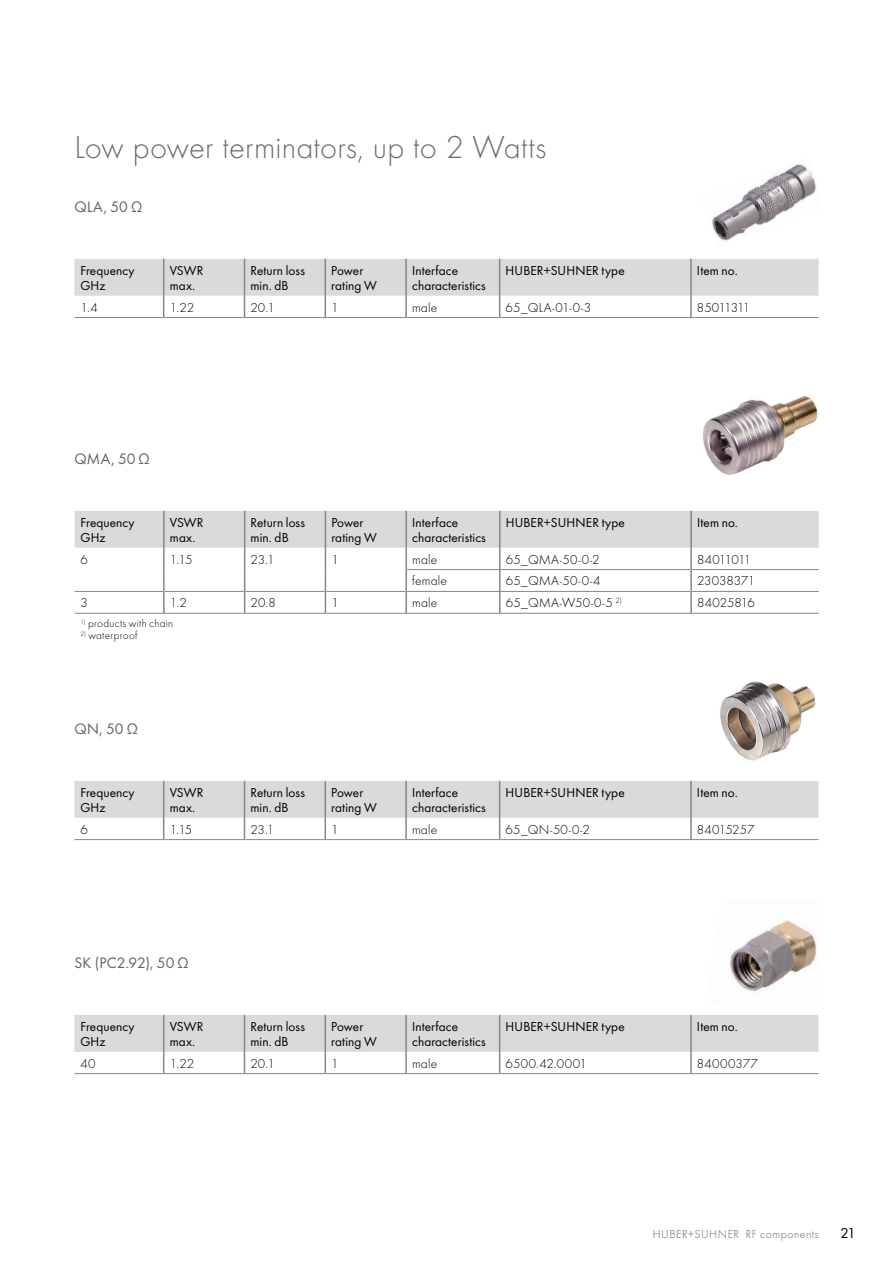
<style>
.page{position:relative;width:893px;height:1263px;background:#fff}
.page>*{position:absolute;margin:0;border:0;box-sizing:border-box;transform-origin:0 0}
.t1{font:300 33px "Futura";letter-spacing:.005em;color:#706f6f}
.t2{font:15.75px "Futura Boo";letter-spacing:.01em;color:#646363}
.t3{font:15px "Futura Boo";color:#000}
.t4{font:13.5px/15px "Futura Boo";letter-spacing:.01em;color:#000}
.t5{font:300 13.5px "Futura";letter-spacing:.01em;color:#000}
.t6{font:300 13.5px "Futura";letter-spacing:-.07em;color:#000}
.t7{font:300 13.5px "Futura";letter-spacing:-.055em;color:#000}
.t8{font:300 13.5px "Futura";letter-spacing:-.01em;color:#000}
.t9{font:300 12px "Futura";letter-spacing:.035em;color:#646363}
.t10{font:300 11.25px "Futura";letter-spacing:.03em;color:#000}
</style>
<div class="page">
<img style="left:712px;top:164px;width:105px;height:77px">
<img style="left:702px;top:396px;width:115px;height:79px">
<img style="left:720px;top:681px;width:96px;height:80px">
<img style="left:730px;top:920px;width:87px;height:72px">
<svg style="left:74px;top:259px;width:745px;height:58px"></svg>
<hr style="left:690px;top:296px;width:2px;height:21px;background:#878787">
<hr style="left:405px;top:259px;width:2px;height:37px;background:#878787">
<hr style="left:405px;top:296px;width:2px;height:21px;background:#878787">
<hr style="left:74px;top:317px;width:90px;height:1px;background:#878787">
<hr style="left:164px;top:317px;width:80px;height:1px;background:#878787">
<hr style="left:244px;top:317px;width:81px;height:1px;background:#878787">
<hr style="left:325px;top:317px;width:81px;height:1px;background:#878787">
<hr style="left:406px;top:317px;width:94px;height:1px;background:#878787">
<hr style="left:500px;top:317px;width:191px;height:1px;background:#878787">
<hr style="left:691px;top:317px;width:128px;height:1px;background:#878787">
<hr style="left:75px;top:613px;width:89px;height:1px;background:#878787">
<hr style="left:164px;top:613px;width:81px;height:1px;background:#878787">
<hr style="left:245px;top:613px;width:80px;height:1px;background:#878787">
<hr style="left:325px;top:613px;width:81px;height:1px;background:#878787">
<hr style="left:406px;top:613px;width:94px;height:1px;background:#878787">
<hr style="left:500px;top:613px;width:191px;height:1px;background:#878787">
<hr style="left:691px;top:613px;width:128px;height:1px;background:#878787">
<svg style="left:75px;top:511px;width:744px;height:102px"></svg>
<hr style="left:499px;top:592px;width:2px;height:21px;background:#878787">
<hr style="left:690px;top:591px;width:2px;height:22px;background:#878787">
<hr style="left:407px;top:569px;width:93px;height:1px;background:#878787">
<hr style="left:407px;top:591px;width:93px;height:1px;background:#878787">
<hr style="left:405px;top:511px;width:2px;height:37px;background:#878787">
<hr style="left:405px;top:548px;width:2px;height:21px;background:#878787">
<hr style="left:405px;top:569px;width:2px;height:22px;background:#878787">
<hr style="left:405px;top:591px;width:2px;height:22px;background:#878787">
<svg style="left:74px;top:781px;width:745px;height:58px"></svg>
<hr style="left:690px;top:818px;width:2px;height:21px;background:#878787">
<hr style="left:405px;top:781px;width:2px;height:37px;background:#878787">
<hr style="left:405px;top:818px;width:2px;height:21px;background:#878787">
<hr style="left:74px;top:839px;width:90px;height:1px;background:#878787">
<hr style="left:164px;top:839px;width:80px;height:1px;background:#878787">
<hr style="left:244px;top:839px;width:81px;height:1px;background:#878787">
<hr style="left:325px;top:839px;width:81px;height:1px;background:#878787">
<hr style="left:406px;top:839px;width:94px;height:1px;background:#878787">
<hr style="left:500px;top:839px;width:191px;height:1px;background:#878787">
<hr style="left:691px;top:839px;width:128px;height:1px;background:#878787">
<svg style="left:74px;top:1015px;width:745px;height:58px"></svg>
<hr style="left:690px;top:1052px;width:2px;height:21px;background:#878787">
<hr style="left:405px;top:1015px;width:2px;height:37px;background:#878787">
<hr style="left:405px;top:1052px;width:2px;height:21px;background:#878787">
<hr style="left:74px;top:1073px;width:90px;height:1px;background:#878787">
<hr style="left:164px;top:1073px;width:80px;height:1px;background:#878787">
<hr style="left:244px;top:1073px;width:81px;height:1px;background:#878787">
<hr style="left:325px;top:1073px;width:81px;height:1px;background:#878787">
<hr style="left:406px;top:1073px;width:94px;height:1px;background:#878787">
<hr style="left:500px;top:1073px;width:191px;height:1px;background:#878787">
<hr style="left:691px;top:1073px;width:128px;height:1px;background:#878787">
<h1 class="t1" style="left:74px;top:126px;width:473px">Low power terminators, up to 2 Watts</h1>
<p class="t2" style="left:74px;top:196px;width:69px">QLA, 50 Ω</p>
<p class="t4" style="left:80px;top:262px;width:56px">Frequency<br>GHz</p>
<p class="t4" style="left:170px;top:262px;width:35px">VSWR max.</p>
<p class="t4" style="left:250px;top:262px;width:56px">Return loss min. dB</p>
<p class="t4" style="left:331px;top:262px;width:47px">Power rating W</p>
<p class="t4" style="left:412px;top:262px;width:75px">Interface characteristics</p>
<p class="t4" style="left:506px;top:262px;width:121px">HUBER+SUHNER type</p>
<p class="t4" style="left:697px;top:262px;width:42px">Item no.</p>
<p class="t5" style="left:80px;top:298px;width:19px">1.4</p>
<p class="t5" style="left:170px;top:298px;width:26px">1.22</p>
<p class="t5" style="left:250px;top:298px;width:26px">20.1</p>
<p class="t5" style="left:331px;top:298px;width:9px">1</p>
<p class="t5" style="left:412px;top:298px;width:27px">male</p>
<p class="t5" style="left:506px;top:298px;width:87px">65_QLA-01-0-3</p>
<p class="t6" style="left:697px;top:298px;width:55px">85011311</p>
<p class="t2" style="left:75px;top:448px;width:76px">QMA, 50 Ω</p>
<p class="t4" style="left:81px;top:514px;width:56px">Frequency<br>GHz</p>
<p class="t4" style="left:170px;top:514px;width:35px">VSWR max.</p>
<p class="t4" style="left:251px;top:514px;width:56px">Return loss min. dB</p>
<p class="t4" style="left:331px;top:514px;width:47px">Power rating W</p>
<p class="t4" style="left:412px;top:514px;width:75px">Interface characteristics</p>
<p class="t4" style="left:506px;top:514px;width:121px">HUBER+SUHNER type</p>
<p class="t4" style="left:697px;top:514px;width:42px">Item no.</p>
<p class="t5" style="left:81px;top:550px;width:9px">6</p>
<p class="t5" style="left:170px;top:550px;width:24px">1.15</p>
<p class="t5" style="left:251px;top:550px;width:25px">23.1</p>
<p class="t5" style="left:331px;top:550px;width:9px">1</p>
<p class="t5" style="left:412px;top:550px;width:27px">male</p>
<p class="t5" style="left:506px;top:550px;width:95px">65_QMA-50-0-2</p>
<p class="t7" style="left:697px;top:550px;width:56px">84011011</p>
<p class="t5" style="left:412px;top:572px;width:36px">female</p>
<p class="t5" style="left:506px;top:572px;width:96px">65_QMA-50-0-4</p>
<p class="t8" style="left:697px;top:572px;width:60px">23038371</p>
<p class="t5" style="left:81px;top:594px;width:9px">3</p>
<p class="t5" style="left:170px;top:594px;width:19px">1.2</p>
<p class="t5" style="left:251px;top:594px;width:27px">20.8</p>
<p class="t5" style="left:331px;top:594px;width:9px">1</p>
<p class="t5" style="left:412px;top:594px;width:27px">male</p>
<p class="t5" style="left:506px;top:594px;width:118px">65_QMA-W50-0-5 <sup>2)</sup></p>
<p class="t5" style="left:697px;top:594px;width:59px">84025816</p>
<p class="t10" style="left:81px;top:616px;width:94px"><sup>1)</sup> products with chain</p>
<p class="t10" style="left:81px;top:628px;width:58px"><sup>2)</sup> waterproof</p>
<p class="t2" style="left:74px;top:718px;width:65px">QN, 50 Ω</p>
<p class="t4" style="left:80px;top:784px;width:56px">Frequency<br>GHz</p>
<p class="t4" style="left:170px;top:784px;width:35px">VSWR max.</p>
<p class="t4" style="left:250px;top:784px;width:56px">Return loss min. dB</p>
<p class="t4" style="left:331px;top:784px;width:47px">Power rating W</p>
<p class="t4" style="left:412px;top:784px;width:75px">Interface characteristics</p>
<p class="t4" style="left:506px;top:784px;width:121px">HUBER+SUHNER type</p>
<p class="t4" style="left:697px;top:784px;width:42px">Item no.</p>
<p class="t5" style="left:80px;top:820px;width:9px">6</p>
<p class="t5" style="left:170px;top:820px;width:24px">1.15</p>
<p class="t5" style="left:250px;top:820px;width:25px">23.1</p>
<p class="t5" style="left:331px;top:820px;width:9px">1</p>
<p class="t5" style="left:412px;top:820px;width:27px">male</p>
<p class="t5" style="left:506px;top:820px;width:86px">65_QN-50-0-2</p>
<p class="t5" style="left:697px;top:820px;width:59px">84015257</p>
<p class="t2" style="left:74px;top:952px;width:115px">SK (PC2.92), 50 Ω</p>
<p class="t4" style="left:80px;top:1018px;width:56px">Frequency<br>GHz</p>
<p class="t4" style="left:170px;top:1018px;width:35px">VSWR max.</p>
<p class="t4" style="left:250px;top:1018px;width:56px">Return loss min. dB</p>
<p class="t4" style="left:331px;top:1018px;width:47px">Power rating W</p>
<p class="t4" style="left:412px;top:1018px;width:75px">Interface characteristics</p>
<p class="t4" style="left:506px;top:1018px;width:121px">HUBER+SUHNER type</p>
<p class="t4" style="left:697px;top:1018px;width:42px">Item no.</p>
<p class="t5" style="left:80px;top:1054px;width:16px">40</p>
<p class="t5" style="left:170px;top:1054px;width:26px">1.22</p>
<p class="t5" style="left:250px;top:1054px;width:26px">20.1</p>
<p class="t5" style="left:331px;top:1054px;width:9px">1</p>
<p class="t5" style="left:412px;top:1054px;width:27px">male</p>
<p class="t5" style="left:506px;top:1054px;width:83px">6500.42.0001</p>
<p class="t5" style="left:697px;top:1054px;width:62px">84000377</p>
<p class="t9" style="left:653px;top:1227px;width:167px">HUBER+SUHNER RF components</p>
<p class="t3" style="left:840px;top:1223px;width:17px">21</p>
</div>
